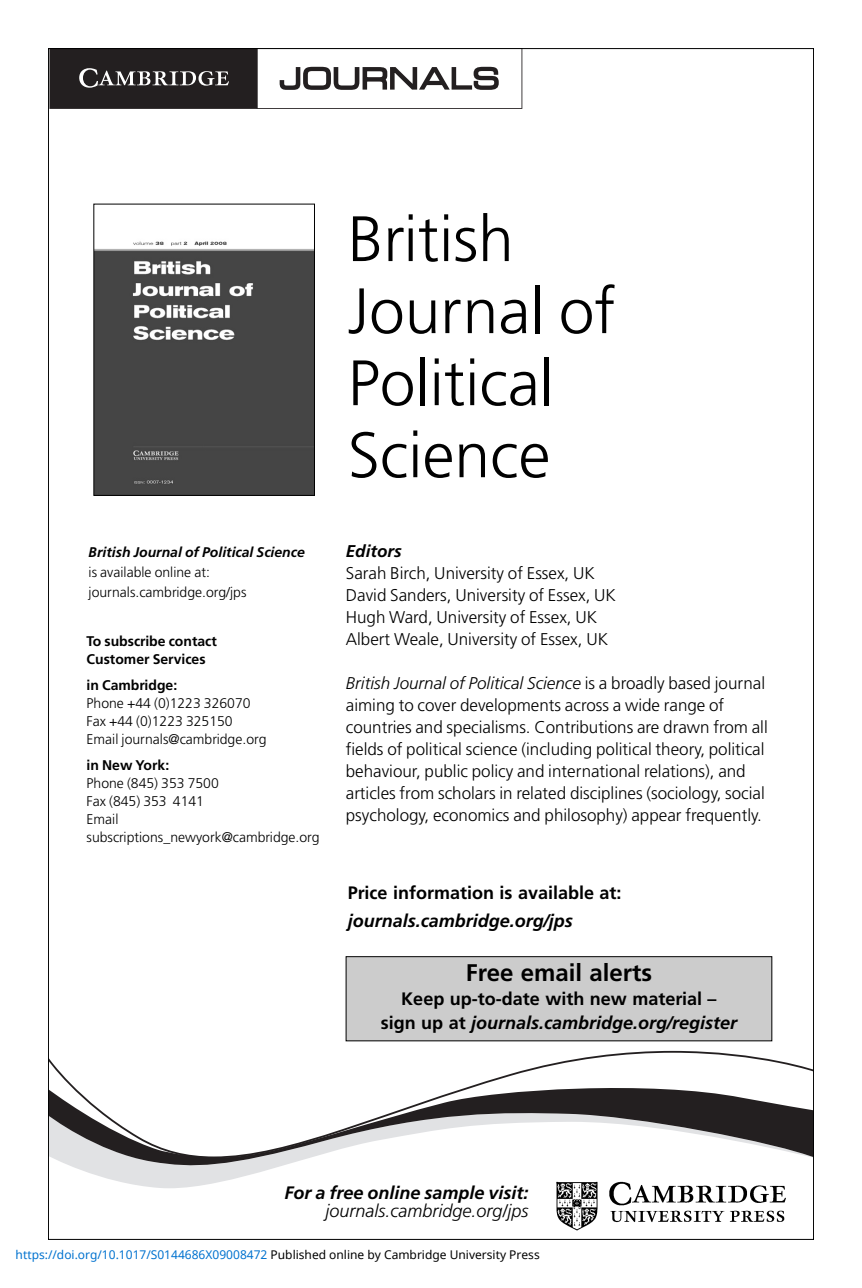
<style>
.page{position:relative;width:862px;height:1288px;background:#fff}
.page>*{position:absolute;margin:0;border:0;box-sizing:border-box;transform-origin:0 0}
.t1{font:300 64px/72px "Frutiger LT Std";color:#000}
.t2{font:700 24px "Frutiger LT Std";color:#000}
.t3{font:700 18px/24px "Frutiger LT Std";color:#000;text-align:center}
.t4{font:italic 700 18px "Frutiger LT Std";color:#000}
.t5{font:italic 300 18px "Frutiger LT Std";color:#000}
.t6{font:300 17px/22px "Frutiger LT Std";color:#000}
.t7{font:italic 700 17px "Frutiger LT Std";color:#000}
.t8{font:300 14px/18px "Frutiger LT Std";color:#000}
.t9{font:700 14px/18px "Frutiger LT Std";color:#000}
.t10{font:italic 700 14px "Frutiger LT Std";color:#000}
.t11{font:12px "Noto Sans";color:#0172cf}
.s1{font-style:italic}
.s2{color:#000}
</style>
<div class="page">
<svg style="left:50px;top:50px;width:472px;height:59px"></svg>
<svg style="left:50px;top:1050px;width:762px;height:29px"></svg>
<svg style="left:76px;top:1168px;width:197px;height:20px;fill:#e1e2e4"></svg>
<svg style="left:50px;top:1079px;width:762px;height:89px"></svg>
<img style="left:556px;top:1181px;width:230px;height:49px">
<img style="left:96px;top:241px;width:217px;height:252px">
<div style="left:94px;top:204px;width:221px;height:291px;border:1px solid #000"></div>
<div style="left:346px;top:956px;width:425px;height:84px;background:#ccc"></div>
<div style="left:346px;top:956px;width:426px;height:84px;border:1px solid #000"></div>
<p class="t10" style="left:89px;top:545px;width:218px">British Journal of Political Science</p>
<p class="t8" style="left:89px;top:562px;width:159px;line-height:20px">is available online at: journals.cambridge.org/jps</p>
<p class="t9" style="left:87px;top:632px;width:132px">To subscribe contact<br>Customer Services</p>
<p class="t9" style="left:87px;top:676px;width:92px">in Cambridge:</p>
<p class="t8" style="left:87px;top:694px;width:181px">Phone +44 (0)1223 326070<br>Fax +44 (0)1223 325150<br>Email journals@cambridge.org</p>
<p class="t9" style="left:87px;top:756px;width:84px">in New York:</p>
<p class="t8" style="left:87px;top:774px;width:235px">Phone (845) 353 7500<br>Fax (845) 353 4141<br>Email subscriptions_newyork@cambridge.org</p>
<h1 class="t1" style="left:348px;top:206px;width:269px">British<br>Journal of<br>Political<br>Science</h1>
<p class="t7" style="left:346px;top:543px;width:57px">Editors</p>
<p class="t6" style="left:346px;top:562px;width:272px">Sarah Birch, University of Essex, UK David Sanders, University of Essex, UK Hugh Ward, University of Essex, UK Albert Weale, University of Essex, UK</p>
<p class="t6" style="left:346px;top:672px;width:423px"><span class="s1">British Journal of Political Science</span> is a broadly based journal aiming to cover developments across a wide range of countries and specialisms. Contributions are drawn from all fields of political science (including political theory, political behaviour, public policy and international relations), and articles from scholars in related disciplines (sociology, social psychology, economics and philosophy) appear frequently.</p>
<p class="t3" style="left:348px;top:881px;width:275px">Price information is available at:</p>
<p class="t4" style="left:348px;top:913px;width:226px">journals.cambridge.org/jps</p>
<h2 class="t2" style="left:466px;top:962px;width:188px">Free email alerts</h2>
<p class="t3" style="left:381px;top:987px;width:358px">Keep up-to-date with new material –<br>sign up at <span class="s1">journals.cambridge.org/register</span></p>
<p class="t4" style="left:284px;top:1185px;width:246px">For a free online sample visit:</p>
<p class="t5" style="left:325px;top:1203px;width:204px">journals.cambridge.org/jps</p>
<p class="t11" style="left:16px;top:1246px;width:526px">https://doi.org/10.1017/S0144686X09008472 <span class="s2">Published online by Cambridge University Press</span></p>
</div>
